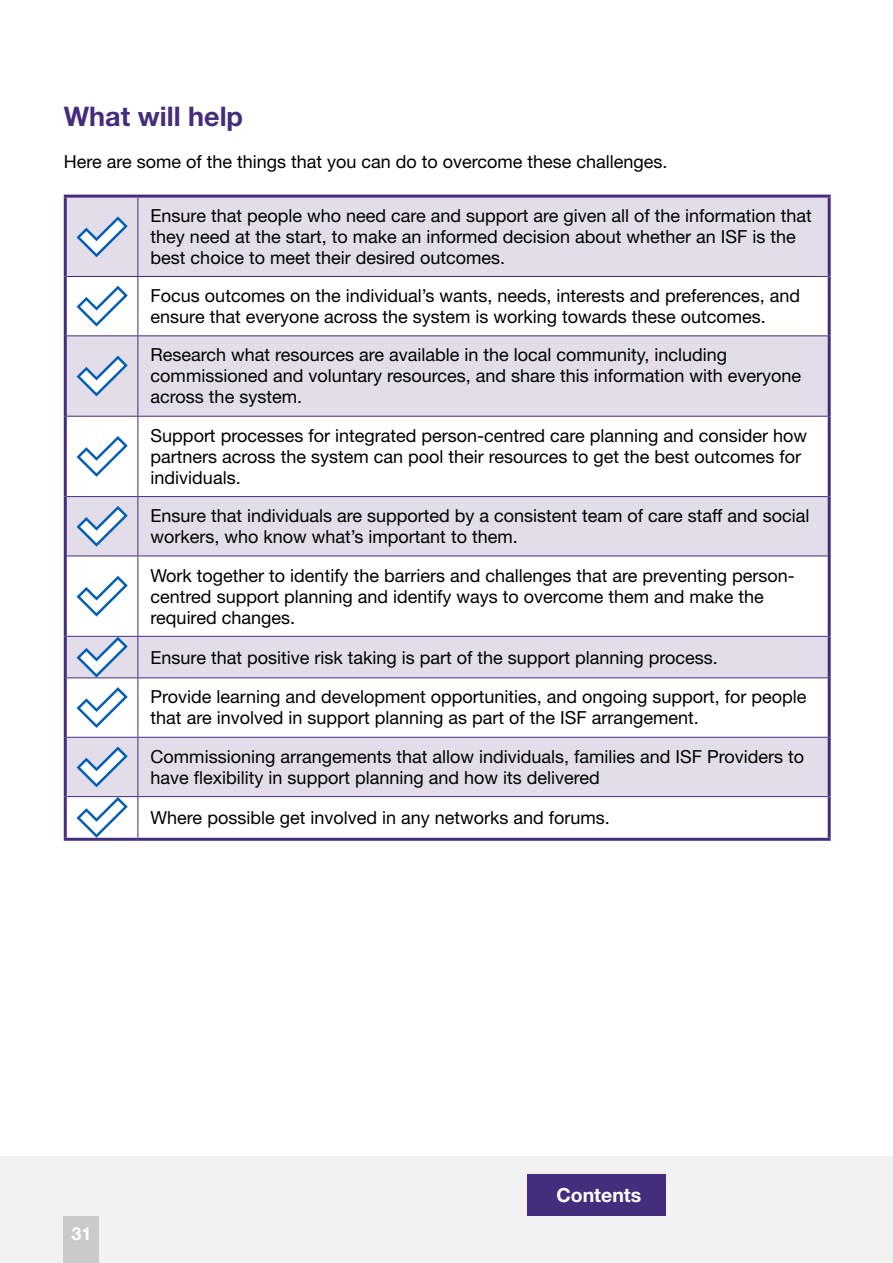
<style>
.page{position:relative;width:893px;height:1263px;background:#fff}
.page>*{position:absolute;margin:0;border:0;box-sizing:border-box;transform-origin:0 0}
.t1{font:700 27px "Helvetica Neue LT Std";color:#442d7d}
.t2{font:700 19.5px "Helvetica Neue LT Std";color:#fff}
.t3{font:18px/21px "Helvetica Neue LT Std";color:#000}
.t4{font:700 18px "Helvetica Neue LT Std";color:#fff}
</style>
<div class="page">
<div style="left:0;top:1157px;width:893px;height:106px;background:#f2f2f2"></div>
<div style="left:64px;top:1216px;width:35px;height:47px;background:#cacaca"></div>
<div style="left:527px;top:1174px;width:138px;height:42px;background:#442d7d"></div>
<svg style="left:67px;top:198px;width:761px;height:598px;fill:#e2dde9"></svg>
<hr style="left:64px;top:195px;width:74px;height:3px;background:#442d7d">
<hr style="left:64px;top:198px;width:3px;height:78px;background:#442d7d">
<hr style="left:138px;top:195px;width:693px;height:3px;background:#442d7d">
<hr style="left:828px;top:198px;width:3px;height:78px;background:#442d7d">
<hr style="left:64px;top:276px;width:3px;height:60px;background:#442d7d">
<hr style="left:828px;top:276px;width:3px;height:60px;background:#442d7d">
<hr style="left:64px;top:336px;width:3px;height:80px;background:#442d7d">
<hr style="left:828px;top:336px;width:3px;height:80px;background:#442d7d">
<hr style="left:64px;top:416px;width:3px;height:81px;background:#442d7d">
<hr style="left:828px;top:416px;width:3px;height:81px;background:#442d7d">
<hr style="left:64px;top:497px;width:3px;height:59px;background:#442d7d">
<hr style="left:828px;top:497px;width:3px;height:59px;background:#442d7d">
<hr style="left:64px;top:556px;width:3px;height:80px;background:#442d7d">
<hr style="left:828px;top:556px;width:3px;height:80px;background:#442d7d">
<hr style="left:64px;top:636px;width:3px;height:42px;background:#442d7d">
<hr style="left:828px;top:636px;width:3px;height:42px;background:#442d7d">
<hr style="left:64px;top:678px;width:3px;height:59px;background:#442d7d">
<hr style="left:828px;top:678px;width:3px;height:59px;background:#442d7d">
<hr style="left:64px;top:737px;width:3px;height:60px;background:#442d7d">
<hr style="left:828px;top:737px;width:3px;height:60px;background:#442d7d">
<hr style="left:64px;top:797px;width:3px;height:41px;background:#442d7d">
<hr style="left:828px;top:797px;width:3px;height:41px;background:#442d7d">
<hr style="left:64px;top:838px;width:74px;height:3px;background:#442d7d">
<hr style="left:138px;top:838px;width:693px;height:3px;background:#442d7d">
<hr style="left:138px;top:198px;width:1px;height:78px;background:#442d7d">
<hr style="left:67px;top:276px;width:71px;height:1px;background:#442d7d">
<hr style="left:138px;top:276px;width:690px;height:1px;background:#442d7d">
<hr style="left:138px;top:277px;width:1px;height:58px;background:#442d7d">
<hr style="left:67px;top:335px;width:71px;height:1px;background:#442d7d">
<hr style="left:138px;top:335px;width:690px;height:1px;background:#442d7d">
<hr style="left:138px;top:336px;width:1px;height:80px;background:#442d7d">
<hr style="left:67px;top:416px;width:71px;height:1px;background:#442d7d">
<hr style="left:138px;top:416px;width:690px;height:1px;background:#442d7d">
<hr style="left:138px;top:417px;width:1px;height:79px;background:#442d7d">
<hr style="left:67px;top:496px;width:71px;height:1px;background:#442d7d">
<hr style="left:138px;top:496px;width:690px;height:1px;background:#442d7d">
<hr style="left:138px;top:497px;width:1px;height:59px;background:#442d7d">
<hr style="left:67px;top:556px;width:71px;height:1px;background:#442d7d">
<hr style="left:138px;top:556px;width:690px;height:1px;background:#442d7d">
<hr style="left:138px;top:556px;width:1px;height:80px;background:#442d7d">
<hr style="left:67px;top:636px;width:71px;height:1px;background:#442d7d">
<hr style="left:138px;top:636px;width:690px;height:1px;background:#442d7d">
<hr style="left:138px;top:637px;width:1px;height:40px;background:#442d7d">
<hr style="left:67px;top:677px;width:71px;height:1px;background:#442d7d">
<hr style="left:138px;top:677px;width:690px;height:1px;background:#442d7d">
<hr style="left:138px;top:678px;width:1px;height:59px;background:#442d7d">
<hr style="left:67px;top:737px;width:71px;height:1px;background:#442d7d">
<hr style="left:138px;top:737px;width:690px;height:1px;background:#442d7d">
<hr style="left:138px;top:738px;width:1px;height:58px;background:#442d7d">
<hr style="left:67px;top:796px;width:71px;height:1px;background:#442d7d">
<hr style="left:138px;top:796px;width:690px;height:1px;background:#442d7d">
<hr style="left:138px;top:797px;width:1px;height:41px;background:#442d7d">
<svg style="left:77px;top:216px;width:51px;height:41px"></svg>
<svg style="left:77px;top:286px;width:51px;height:41px"></svg>
<svg style="left:77px;top:356px;width:51px;height:40px"></svg>
<svg style="left:77px;top:436px;width:51px;height:41px"></svg>
<svg style="left:77px;top:506px;width:51px;height:41px"></svg>
<svg style="left:77px;top:576px;width:51px;height:40px"></svg>
<svg style="left:77px;top:637px;width:51px;height:40px"></svg>
<svg style="left:77px;top:687px;width:51px;height:41px"></svg>
<svg style="left:77px;top:746px;width:51px;height:41px"></svg>
<svg style="left:77px;top:797px;width:51px;height:41px"></svg>
<h1 class="t1" style="left:64px;top:99px;width:181px">What will help</h1>
<p class="t3" style="left:64px;top:150px;width:605px">Here are some of the things that you can do to overcome these challenges.</p>
<p class="t3" style="left:151px;top:205px;width:663px">Ensure that people who need care and support are given all of the information that they need at the start, to make an informed decision about whether an ISF is the best choice to meet their desired outcomes.</p>
<p class="t3" style="left:151px;top:285px;width:651px">Focus outcomes on the individual’s wants, needs, interests and preferences, and ensure that everyone across the system is working towards these outcomes.</p>
<p class="t3" style="left:151px;top:344px;width:652px">Research what resources are available in the local community, including commissioned and voluntary resources, and share this information with everyone across the system.</p>
<p class="t3" style="left:151px;top:425px;width:658px">Support processes for integrated person-centred care planning and consider how partners across the system can pool their resources to get the best outcomes for individuals.</p>
<p class="t3" style="left:151px;top:505px;width:660px">Ensure that individuals are supported by a consistent team of care staff and social workers, who know what’s important to them.</p>
<p class="t3" style="left:151px;top:564px;width:646px">Work together to identify the barriers and challenges that are preventing person&shy;centred support planning and identify ways to overcome them and make the required changes.</p>
<p class="t3" style="left:151px;top:646px;width:569px">Ensure that positive risk taking is part of the support planning process.</p>
<p class="t3" style="left:151px;top:686px;width:657px">Provide learning and development opportunities, and ongoing support, for people that are involved in support planning as part of the ISF arrangement.</p>
<p class="t3" style="left:151px;top:746px;width:655px">Commissioning arrangements that allow individuals, families and ISF Providers to have flexibility in support planning and how its delivered</p>
<p class="t3" style="left:151px;top:807px;width:461px">Where possible get involved in any networks and forums.</p>
<p class="t4" style="left:71px;top:1222px;width:22px">31</p>
<p class="t2" style="left:556px;top:1183px;width:86px">Contents</p>
</div>
